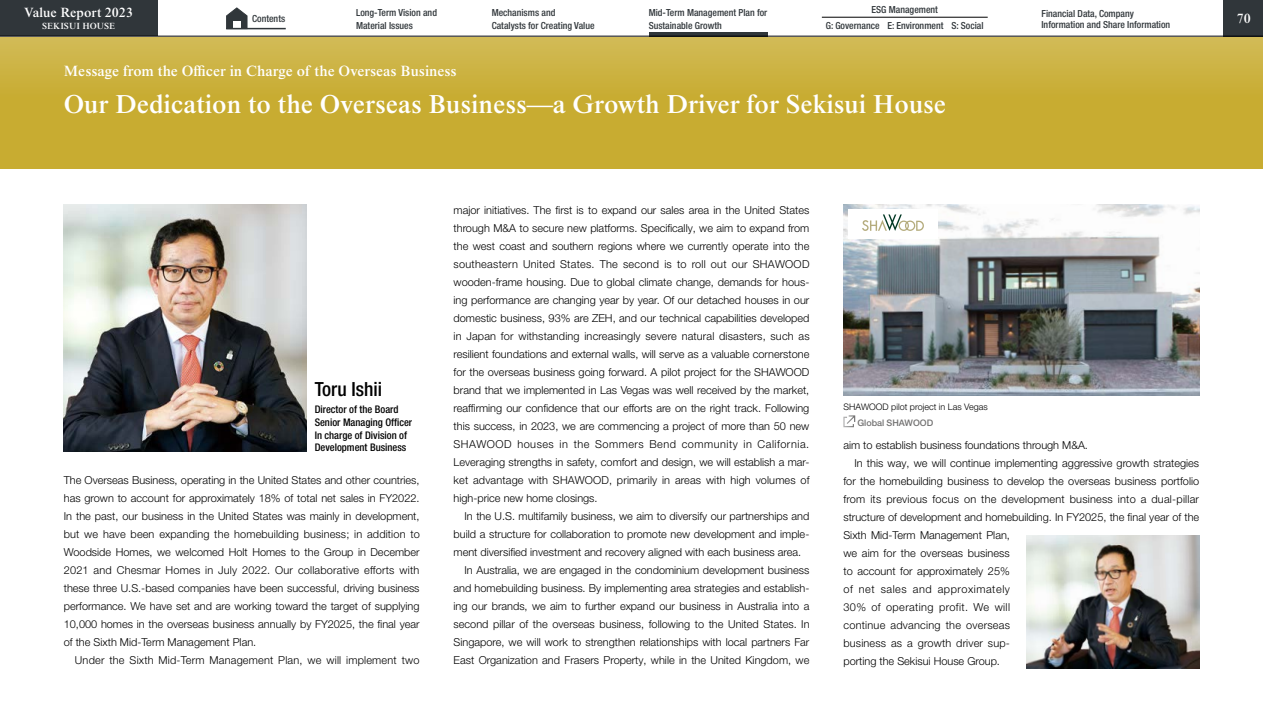
<style>
.page{position:relative;width:1263px;height:711px;background:#fff}
.page>*{position:absolute;margin:0;border:0;box-sizing:border-box;transform-origin:0 0}
.t1{font:500 26.25px "Times NRMT Pro";color:#fff}
.t2{font:500 condensed 19.5px "Helvetica Neue LT Pro";color:#000}
.t3{font:500 15px "Times NRMT Pro";color:#fff}
.t4{font:500 13.5px "Times NRMT Pro";color:#fff}
.t5{font:300 10.95px/18px "Helvetica Neue LT Pro";color:#000;text-align:justify}
.t6{font:300 10.95px "Helvetica Neue LT Pro";letter-spacing:.02em;color:#000}
.t7{font:300 10.95px "Helvetica Neue LT Pro";letter-spacing:.035em;color:#000}
.t8{font:300 10.95px "Helvetica Neue LT Pro";letter-spacing:.05em;color:#000}
.t9{font:500 condensed 10.5px/12.8px "Helvetica Neue LT Pro";color:#000}
.t10{font:500 condensed 9.75px/12.8px "Helvetica Neue LT Pro";color:#30363a}
.t11{font:300 9px "Helvetica Neue LT Pro";color:#000}
.t12{font:500 9px "Helvetica Neue LT Pro";color:#727171}
.t13{font:500 9px "Times NRMT Pro";color:#fff}
</style>
<div class="page">
<div style="left:0;top:36px;width:1263px;height:133px;background:linear-gradient(to bottom,#cfb74d,#c5a827)"></div>
<svg style="left:649px;top:32px;width:118px;height:4px"></svg>
<div style="left:0;top:0;width:157px;height:36px;background:#30363a"></div>
<div style="left:1224px;top:0;width:39px;height:36px;background:#30363a"></div>
<hr style="left:822px;top:17px;width:166px;height:1px;background:#000">
<hr style="left:0;top:36px;width:1263px;height:1px;background:#000">
<svg style="left:226px;top:7px;width:22px;height:21px"></svg>
<svg style="left:233px;top:22px;width:7px;height:6px"></svg>
<hr style="left:226px;top:28px;width:60px;height:1px;background:#30363a">
<img style="left:64px;top:204px;width:242px;height:247px">
<img style="left:843px;top:204px;width:356px;height:191px">
<div style="left:848px;top:208px;width:90px;height:30px;background:#fff"></div>
<svg style="left:862px;top:214px;width:62px;height:17px"></svg>
<img style="left:1027px;top:535px;width:172px;height:133px">
<svg style="left:843px;top:415px;width:12px;height:12px"></svg>
<p class="t4" style="left:24px;top:4px;width:110px">Value Report 2023</p>
<p class="t13" style="left:42px;top:21px;width:75px">SEKISUI HOUSE</p>
<p class="t10" style="left:252px;top:12px;width:35px">Contents</p>
<p class="t10" style="left:871px;top:3px;width:68px">ESG Management</p>
<p class="t10" style="left:356px;top:6px;width:82px">Long-Term Vision and<br>Material Issues</p>
<p class="t10" style="left:1041px;top:7px;width:130px;line-height:11.2px">Financial Data, Company<br>Information and Share Information</p>
<p class="t4" style="left:1237px;top:10px;width:16px">70</p>
<p class="t10" style="left:492px;top:6px;width:104px">Mechanisms and<br>Catalysts for Creating Value</p>
<p class="t10" style="left:649px;top:6px;width:120px">Mid-Term Management Plan for<br>Sustainable Growth</p>
<p class="t10" style="left:826px;top:19px;width:159px">G: Governance E: Environment S: Social</p>
<h3 class="t3" style="left:64px;top:62px;width:394px">Message from the Officer in Charge of the Overseas Business</h3>
<h1 class="t1" style="left:64px;top:88px;width:884px">Our Dedication to the Overseas Business—a Growth Driver for Sekisui House</h1>
<p class="t5" style="left:454px;top:200px;width:358px">major initiatives. The first is to expand our sales area in the United States through M&amp;A to secure new platforms. Specifically, we aim to expand from the west coast and southern regions where we currently operate into the southeastern United States. The second is to roll out our SHAWOOD wooden-frame housing. Due to global climate change, demands for hous&shy;ing performance are changing year by year. Of our detached houses in our domestic business, 93% are ZEH, and our technical capabilities developed in Japan for withstanding increasingly severe natural disasters, such as resilient foundations and external walls, will serve as a valuable cornerstone for the overseas business going forward. A pilot project for the SHAWOOD brand that we implemented in Las Vegas was well received by the market, reaffirming our confidence that our efforts are on the right track. Following this success, in 2023, we are commencing a project of more than 50 new SHAWOOD houses in the Sommers Bend community in California.<br>Leveraging strengths in safety, comfort and design, we will establish a mar&shy;ket advantage with SHAWOOD, primarily in areas with high volumes of high-price new home closings.</p>
<p class="t5" style="left:464px;top:506px;width:346px">In the U.S. multifamily business, we aim to diversify our partnerships and</p>
<p class="t5" style="left:454px;top:524px;width:357px">build a structure for collaboration to promote new development and imple-</p>
<p class="t5" style="left:454px;top:542px;width:349px">ment diversified investment and recovery aligned with each business area.</p>
<p class="t5" style="left:464px;top:560px;width:346px">In Australia, we are engaged in the condominium development business</p>
<p class="t5" style="left:454px;top:578px;width:357px">and homebuilding business. By implementing area strategies and establish-</p>
<p class="t5" style="left:454px;top:596px;width:357px">ing our brands, we aim to further expand our business in Australia into a</p>
<p class="t5" style="left:454px;top:614px;width:358px">second pillar of the overseas business, following to the United States. In</p>
<p class="t5" style="left:454px;top:632px;width:357px">Singapore, we will work to strengthen relationships with local partners Far</p>
<p class="t5" style="left:454px;top:650px;width:357px">East Organization and Frasers Property, while in the United Kingdom, we</p>
<h2 class="t2" style="left:315px;top:377px;width:69px">Toru Ishii</h2>
<p class="t9" style="left:315px;top:402px;width:99px">Director of the Board<br>Senior Managing Officer<br>In charge of Division of<br>Development Business</p>
<p class="t11" style="left:843px;top:401px;width:146px">SHAWOOD pilot project in Las Vegas</p>
<p class="t12" style="left:857px;top:417px;width:77px">Global SHAWOOD</p>
<p class="t5" style="left:843px;top:435px;width:246px">aim to establish business foundations through M&amp;A.</p>
<p class="t5" style="left:854px;top:453px;width:346px">In this way, we will continue implementing aggressive growth strategies</p>
<p class="t5" style="left:843px;top:471px;width:357px">for the homebuilding business to develop the overseas business portfolio</p>
<p class="t6" style="left:843px;top:491px;width:357px">from its previous focus on the development business into a dual-pillar</p>
<p class="t5" style="left:843px;top:507px;width:357px">structure of development and homebuilding. In FY2025, the final year of the</p>
<p class="t5" style="left:843px;top:525px;width:168px">Sixth Mid-Term Management Plan,</p>
<p class="t5" style="left:843px;top:543px;width:168px">we aim for the overseas business</p>
<p class="t5" style="left:843px;top:561px;width:168px">to account for approximately 25%</p>
<p class="t8" style="left:843px;top:581px;width:168px">of net sales and approximately</p>
<p class="t7" style="left:843px;top:599px;width:168px">30% of operating profit. We will</p>
<p class="t6" style="left:843px;top:617px;width:168px">continue advancing the overseas</p>
<p class="t5" style="left:843px;top:633px;width:168px">business as a growth driver sup-</p>
<p class="t5" style="left:843px;top:651px;width:158px">porting the Sekisui House Group.</p>
<p class="t5" style="left:64px;top:470px;width:358px">The Overseas Business, operating in the United States and other countries, has grown to account for approximately 18% of total net sales in FY2022.<br>In the past, our business in the United States was mainly in development, but we have been expanding the homebuilding business; in addition to Woodside Homes, we welcomed Holt Homes to the Group in December 2021 and Chesmar Homes in July 2022. Our collaborative efforts with these three U.S.-based companies have been successful, driving business performance. We have set and are working toward the target of supplying 10,000 homes in the overseas business annually by FY2025, the final year of the Sixth Mid-Term Management Plan.</p>
<p class="t5" style="left:75px;top:650px;width:346px">Under the Sixth Mid-Term Management Plan, we will implement two</p>
</div>
